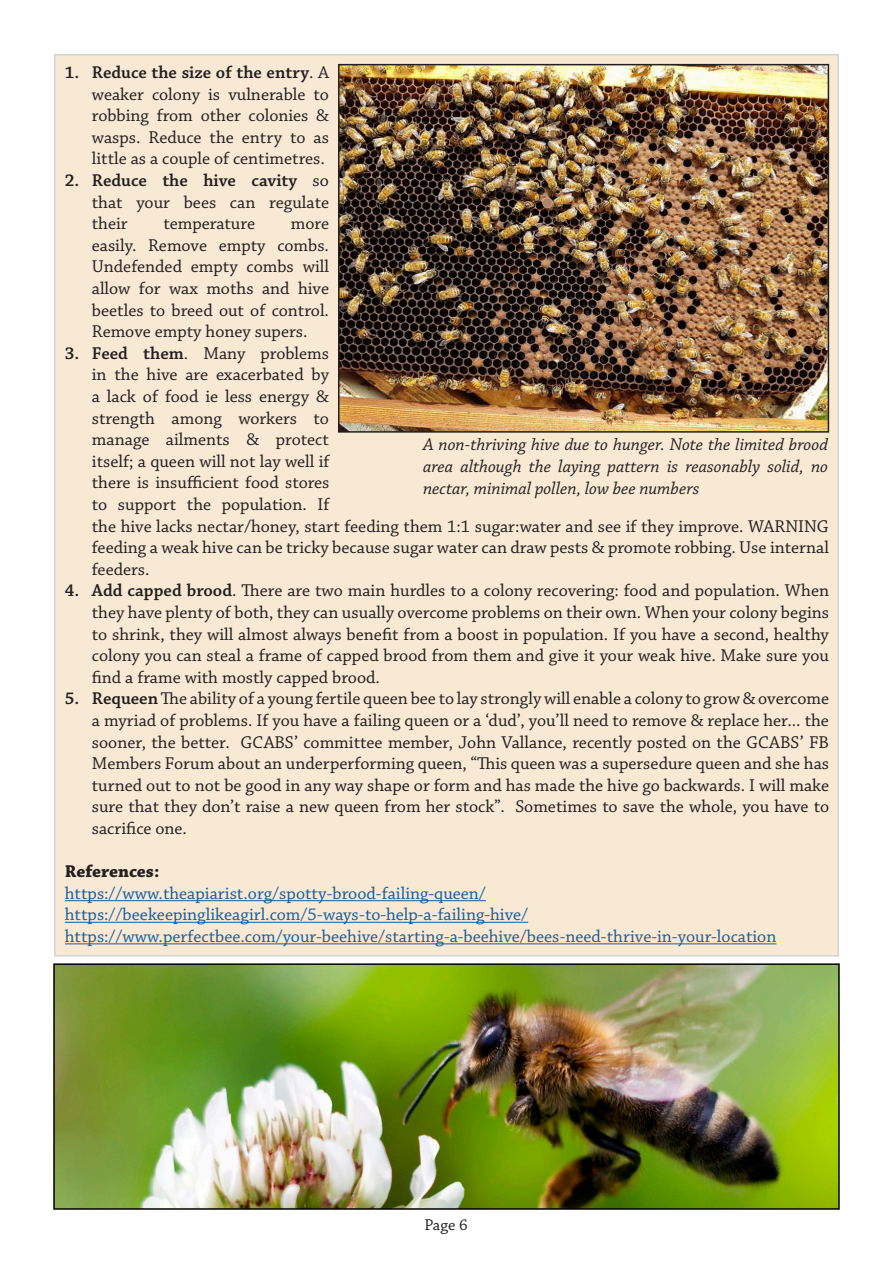
<style>
.page{position:relative;width:893px;height:1263px;background:#fff}
.page>*{position:absolute;margin:0;border:0;box-sizing:border-box;transform-origin:0 0}
.t1{font:18px/21.6px "Chaparral Pro";color:#231f20;text-align:justify}
.t2{font:18px/21.6px "Chaparral Pro";color:#175d9e}
.t3{font:italic 18px/21.6px "Chaparral Pro";color:#231f20;text-align:justify}
.t4{font:700 18px "Chaparral Pro";color:#231f20}
.t5{font:16.5px "Chaparral Pro";color:#231f20}
.s1{font-weight:600}
</style>
<div class="page">
<div style="left:55px;top:55px;width:783px;height:901px;background:#f7e9d4"></div>
<hr style="left:65px;top:900px;width:421px;height:1px;background:#175d9e">
<hr style="left:65px;top:922px;width:463px;height:1px;background:#175d9e">
<hr style="left:65px;top:943px;width:711px;height:1px;background:#175d9e">
<img style="left:341px;top:67px;width:485px;height:363px">
<div style="left:338px;top:64px;width:491px;height:369px;border:2px solid #231f20"></div>
<img style="left:56px;top:966px;width:781px;height:241px">
<div style="left:53px;top:963px;width:787px;height:247px;border:2px solid #000"></div>
<p class="t1" style="left:92px;top:62px;width:239px;text-indent:-27px"><span class="s1">1. Reduce the size of the entry</span>. A weaker colony is vulnerable to robbing from other colonies &amp; wasps. Reduce the entry to as little as a couple of centimetres.</p>
<p class="t1" style="left:92px;top:170px;width:239px;text-indent:-27px"><span class="s1">2. Reduce the hive cavity</span> so that your bees can regulate their</p>
<p class="t1" style="left:163px;top:213px;width:93px">temperature</p>
<p class="t1" style="left:92px;top:213px;width:239px;text-indent:199px">more easily. Remove empty combs.<br>Undefended empty combs will allow for wax moths and hive beetles to breed out of control.<br>Remove empty honey supers.</p>
<p class="t1" style="left:92px;top:343px;width:739px;text-align:left;text-indent:-27px"><span class="s1">3. Feed them</span>. Many problems<br>in the hive are exacerbated by<br>a lack of food ie less energy &amp;<br>strength among workers to<br>manage ailments &amp; protect<br>itself; a queen will not lay well if<br>there is insufficient food stores<br>to support the population. If<br>the hive lacks nectar/honey, start feeding them 1:1 sugar:water and see if they improve. WARNING feeding a weak hive can be tricky because sugar water can draw pests &amp; promote robbing. Use internal feeders.</p>
<p class="t1" style="left:92px;top:581px;width:739px;text-indent:-27px"><span class="s1">4. Add capped brood</span>. There are two main hurdles to a colony recovering: food and population. When they have plenty of both, they can usually overcome problems on their own. When your colony begins to shrink, they will almost always benefit from a boost in population. If you have a second, healthy colony you can steal a frame of capped brood from them and give it your weak hive. Make sure you find a frame with mostly capped brood.</p>
<p class="t1" style="left:92px;top:689px;width:739px;text-indent:-27px"><span class="s1">5. Requeen</span> The ability of a young fertile queen bee to lay strongly will enable a colony to grow &amp; overcome a myriad of problems. If you have a failing queen or a ‘dud’, you’ll need to remove &amp; replace her... the sooner, the better. GCABS’ committee member, John Vallance, recently posted on the GCABS’ FB Members Forum about an underperforming queen, “This queen was a supersedure queen and she has turned out to not be good in any way shape or form and has made the hive go backwards. I will make sure that they don’t raise a new queen from her stock”. Sometimes to save the whole, you have to sacrifice one.</p>
<p class="t4" style="left:65px;top:861px;width:96px">References:</p>
<p class="t2" style="left:65px;top:883px;width:713px">https://www.theapiarist.org/spotty-brood-failing-queen/ https://beekeepinglikeagirl.com/5-ways-to-help-a-failing-hive/ https://www.perfectbee.com/your-beehive/starting-a-beehive/bees-need-thrive-in-your-location</p>
<p class="t3" style="left:423px;top:435px;width:407px">A non-thriving hive due to hunger. Note the limited brood area although the laying pattern is reasonably solid, no nectar, minimal pollen, low bee numbers</p>
<p class="t5" style="left:424px;top:1215px;width:45px">Page 6</p>
</div>
